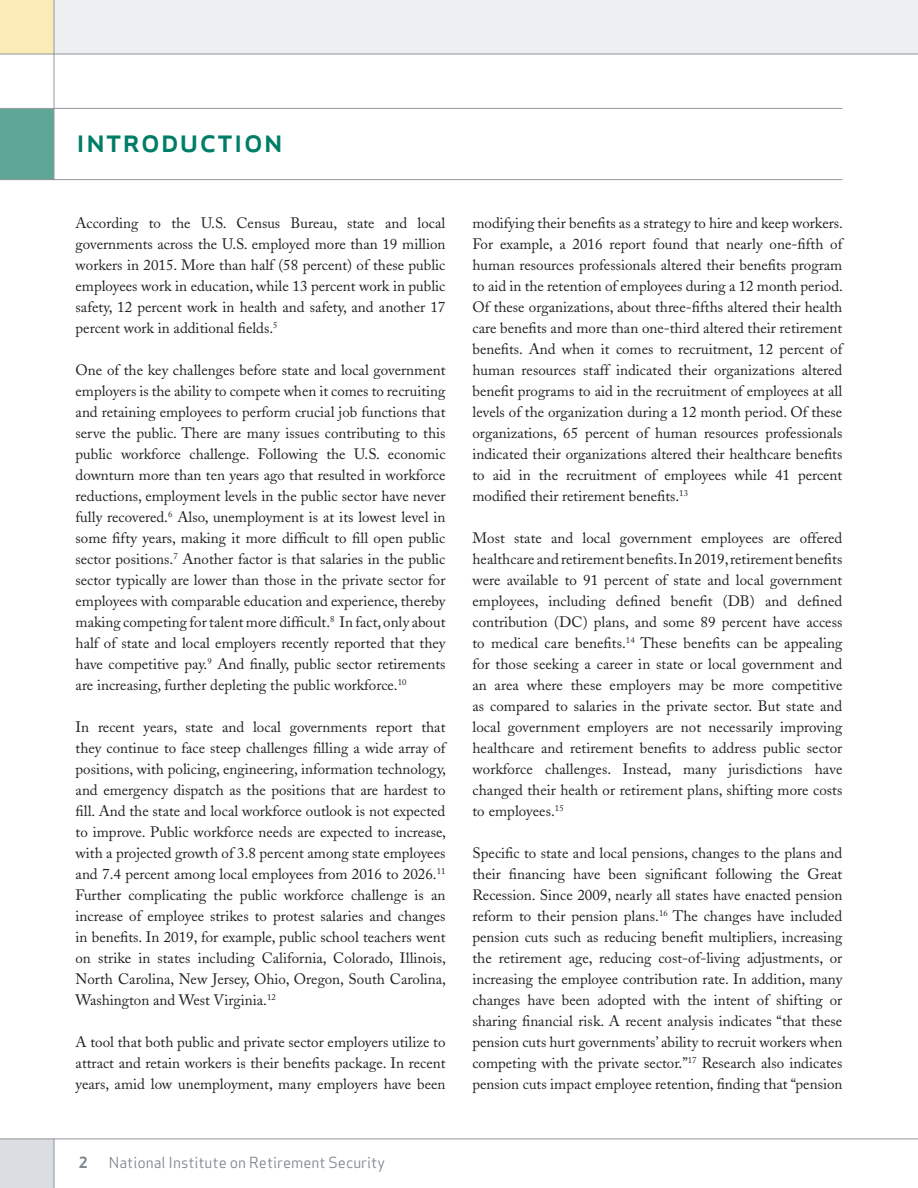
<style>
.page{position:relative;width:918px;height:1188px;background:#fff}
.page>*{position:absolute;margin:0;border:0;box-sizing:border-box;transform-origin:0 0}
.t1{font:33px "Apex Sans Medium C";color:#007d67}
.t2{font:15px/21px "Adobe Caslon";color:#231f20;text-align:justify}
.t3{font:15px "Apex Sans Book T";color:#7c868d}
.t4{font:15px "Apex Sans Bold C";color:#7c868d}
</style>
<div class="page">
<div style="left:0;top:1139px;width:54px;height:49px;background:#dadee2"></div>
<hr style="left:54px;top:1139px;width:1px;height:49px;background:#939598">
<hr style="left:0;top:1138px;width:918px;height:1px;background:#939598">
<div style="left:0;top:0;width:918px;height:54px;background:#edeff1"></div>
<div style="left:0;top:0;width:54px;height:54px;background:#fbecb7"></div>
<hr style="left:0;top:54px;width:918px;height:1px;background:#939598">
<div style="left:0;top:109px;width:54px;height:71px;background:#5da698"></div>
<hr style="left:0;top:179px;width:842px;height:1px;background:#939598">
<hr style="left:0;top:108px;width:842px;height:1px;background:#939598">
<hr style="left:54px;top:0;width:1px;height:180px;background:#939598">
<h1 class="t1" style="left:76px;top:118px;width:209px">introduction</h1>
<p class="t2" style="left:76px;top:212px;width:371px">According to the U.S. Census Bureau, state and local governments across the U.S. employed more than 19 million workers in 2015. More than half (58 percent) of these public employees work in education, while 13 percent work in public safety, 12 percent work in health and safety, and another 17 percent work in additional fields.<sup>5</sup></p>
<p class="t2" style="left:76px;top:359px;width:371px">One of the key challenges before state and local government employers is the ability to compete when it comes to recruiting and retaining employees to perform crucial job functions that serve the public. There are many issues contributing to this public workforce challenge. Following the U.S. economic downturn more than ten years ago that resulted in workforce reductions, employment levels in the public sector have never fully recovered.<sup>6</sup> Also, unemployment is at its lowest level in some fifty years, making it more difficult to fill open public sector positions.<sup>7</sup> Another factor is that salaries in the public sector typically are lower than those in the private sector for employees with comparable education and experience, thereby making competing for talent more difficult.<sup>8</sup> In fact, only about half of state and local employers recently reported that they have competitive pay.<sup>9</sup> And finally, public sector retirements are increasing, further depleting the public workforce.<sup>10</sup></p>
<p class="t2" style="left:76px;top:716px;width:372px">In recent years, state and local governments report that they continue to face steep challenges filling a wide array of positions, with policing, engineering, information technology, and emergency dispatch as the positions that are hardest to fill. And the state and local workforce outlook is not expected to improve. Public workforce needs are expected to increase, with a projected growth of 3.8 percent among state employees and 7.4 percent among local employees from 2016 to 2026.<sup>11<br></sup>Further complicating the public workforce challenge is an increase of employee strikes to protest salaries and changes in benefits. In 2019, for example, public school teachers went on strike in states including California, Colorado, Illinois, North Carolina, New Jersey, Ohio, Oregon, South Carolina, Washington and West Virginia.<sup>12</sup></p>
<p class="t2" style="left:76px;top:1031px;width:371px">A tool that both public and private sector employers utilize to attract and retain workers is their benefits package. In recent years, amid low unemployment, many employers have been</p>
<p class="t2" style="left:472px;top:212px;width:372px">modifying their benefits as a strategy to hire and keep workers.<br>For example, a 2016 report found that nearly one-fifth of human resources professionals altered their benefits program to aid in the retention of employees during a 12 month period.<br>Of these organizations, about three-fifths altered their health care benefits and more than one-third altered their retirement benefits. And when it comes to recruitment, 12 percent of human resources staff indicated their organizations altered benefit programs to aid in the recruitment of employees at all levels of the organization during a 12 month period. Of these organizations, 65 percent of human resources professionals indicated their organizations altered their healthcare benefits to aid in the recruitment of employees while 41 percent modified their retirement benefits.<sup>13</sup></p>
<p class="t2" style="left:472px;top:527px;width:371px">Most state and local government employees are offered healthcare and retirement benefits. In 2019, retirement benefits were available to 91 percent of state and local government employees, including defined benefit (DB) and defined contribution (DC) plans, and some 89 percent have access to medical care benefits.<sup>14</sup> These benefits can be appealing for those seeking a career in state or local government and an area where these employers may be more competitive as compared to salaries in the private sector. But state and local government employers are not necessarily improving healthcare and retirement benefits to address public sector workforce challenges. Instead, many jurisdictions have changed their health or retirement plans, shifting more costs to employees.<sup>15</sup></p>
<p class="t2" style="left:472px;top:842px;width:371px">Specific to state and local pensions, changes to the plans and their financing have been significant following the Great Recession. Since 2009, nearly all states have enacted pension reform to their pension plans.<sup>16</sup> The changes have included pension cuts such as reducing benefit multipliers, increasing the retirement age, reducing cost-of-living adjustments, or increasing the employee contribution rate. In addition, many changes have been adopted with the intent of shifting or sharing financial risk. A recent analysis indicates “that these pension cuts hurt governments’ ability to recruit workers when competing with the private sector.”<sup>17</sup> Research also indicates pension cuts impact employee retention, finding that “pension</p>
<p class="t4" style="left:79px;top:1153px;width:10px">2</p>
<p class="t3" style="left:109px;top:1153px;width:278px">National Institute on Retirement Security</p>
</div>
